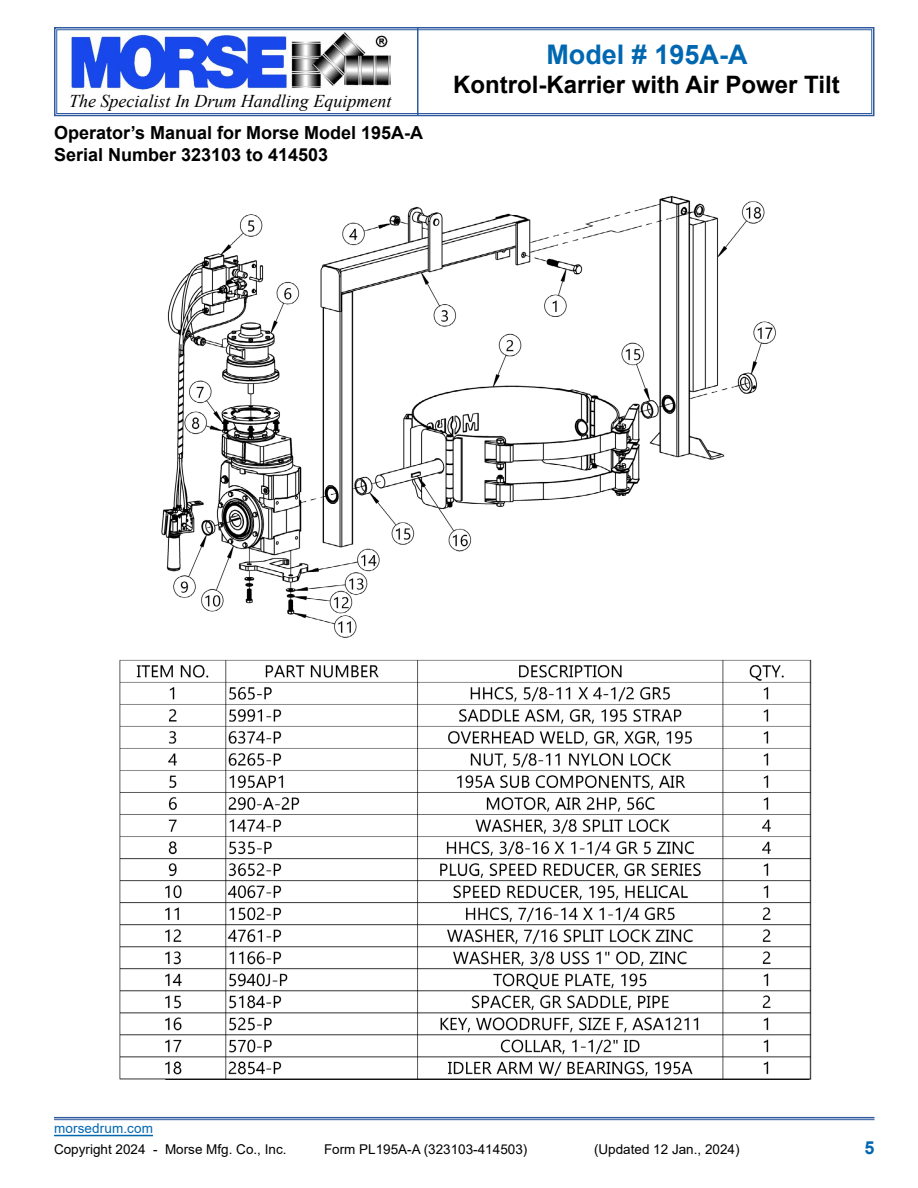
<style>
.page{position:relative;width:918px;height:1188px;background:#fff}
.page>*{position:absolute;margin:0;border:0;box-sizing:border-box;transform-origin:0 0}
.t1{font:700 27px "Arial";color:#0067b1}
.t2{font:700 24px "Arial";color:#000}
.t3{font:700 18px/21.6px "Arial";color:#000}
.t4{font:italic 18px "Times New Roman";color:#000}
.t5{font:700 18px "Arial";color:#0067b1}
.t6{font:13.5px "Arial";color:#000}
.t7{font:13.5px "Arial";letter-spacing:.01em;color:#0067b1}
</style>
<div class="page">
<svg style="left:54px;top:27px;width:821px;height:90px"></svg>
<div style="left:56px;top:29px;width:816px;height:85px;border:1px solid #2f5a9f"></div>
<hr style="left:417px;top:28px;width:1px;height:88px;background:#2f5a9f">
<hr style="left:54px;top:1135px;width:99px;height:1px;background:#0067b1">
<hr style="left:54px;top:1117px;width:820px;height:1px;background:#2f5a9f">
<hr style="left:54px;top:1119px;width:820px;height:1px;background:#2f5a9f">
<img style="left:119px;top:195px;width:693px;height:885px">
<h3 class="t4" style="left:69px;top:89px;width:324px">The Specialist In Drum Handling Equipment</h3>
<h3 class="t3" style="left:54px;top:122px;width:371px">Operator’s Manual for Morse Model 195A-A<br>Serial Number 323103 to 414503</h3>
<h1 class="t1" style="left:546px;top:35px;width:203px">Model # 195A-A</h1>
<h2 class="t2" style="left:453px;top:67px;width:388px">Kontrol-Karrier with Air Power Tilt</h2>
<p class="t7" style="left:54px;top:1118px;width:100px">morsedrum.com</p>
<p class="t6" style="left:54px;top:1140px;width:234px">Copyright 2024 - Morse Mfg. Co., Inc.</p>
<p class="t6" style="left:324px;top:1140px;width:205px">Form PL195A-A (323103-414503)</p>
<p class="t6" style="left:594px;top:1140px;width:147px">(Updated 12 Jan., 2024)</p>
<h3 class="t5" style="left:864px;top:1135px;width:12px">5</h3>
</div>
